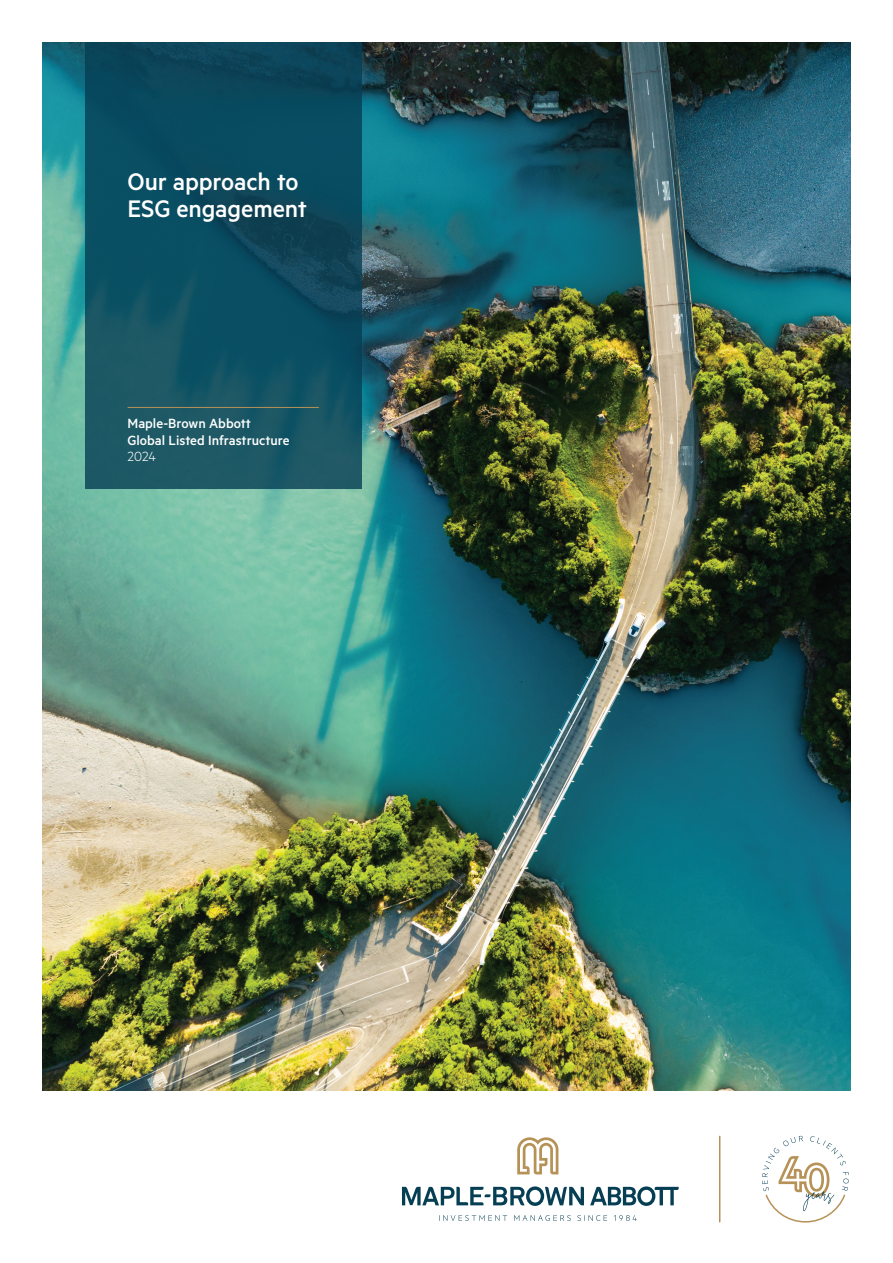
<style>
.page{position:relative;width:893px;height:1263px;background:#fff}
.page>*{position:absolute;margin:0;border:0;box-sizing:border-box;transform-origin:0 0}
.t1{font:500 27px/27px "Metric";letter-spacing:-.005em;color:#fff}
.t2{font:500 15px/16.5px "Metric";color:#fff}
.t3{font:300 15px "Metric";color:#fff}
</style>
<div class="page">
<img style="left:43px;top:43px;width:807px;height:1048px">
<svg style="left:85px;top:43px;width:276px;height:446px;background:#0f4e60"></svg>
<hr style="left:128px;top:407px;width:191px;height:1px;background:#b79257">
<hr style="left:719px;top:1136px;width:1px;height:86px;background:#b79257">
<svg style="left:402px;top:1186px;width:277px;height:20px"></svg>
<svg style="left:517px;top:1137px;width:41px;height:37px"></svg>
<svg style="left:439px;top:1215px;width:198px;height:6px"></svg>
<svg style="left:762px;top:1136px;width:87px;height:87px"></svg>
<h1 class="t1" style="left:128px;top:168px;width:181px">Our approach to<br>ESG engagement</h1>
<p class="t2" style="left:128px;top:415px;width:164px">Maple-Brown Abbott<br>Global Listed Infrastructure</p>
<p class="t3" style="left:128px;top:448px;width:30px">2024</p>
</div>
